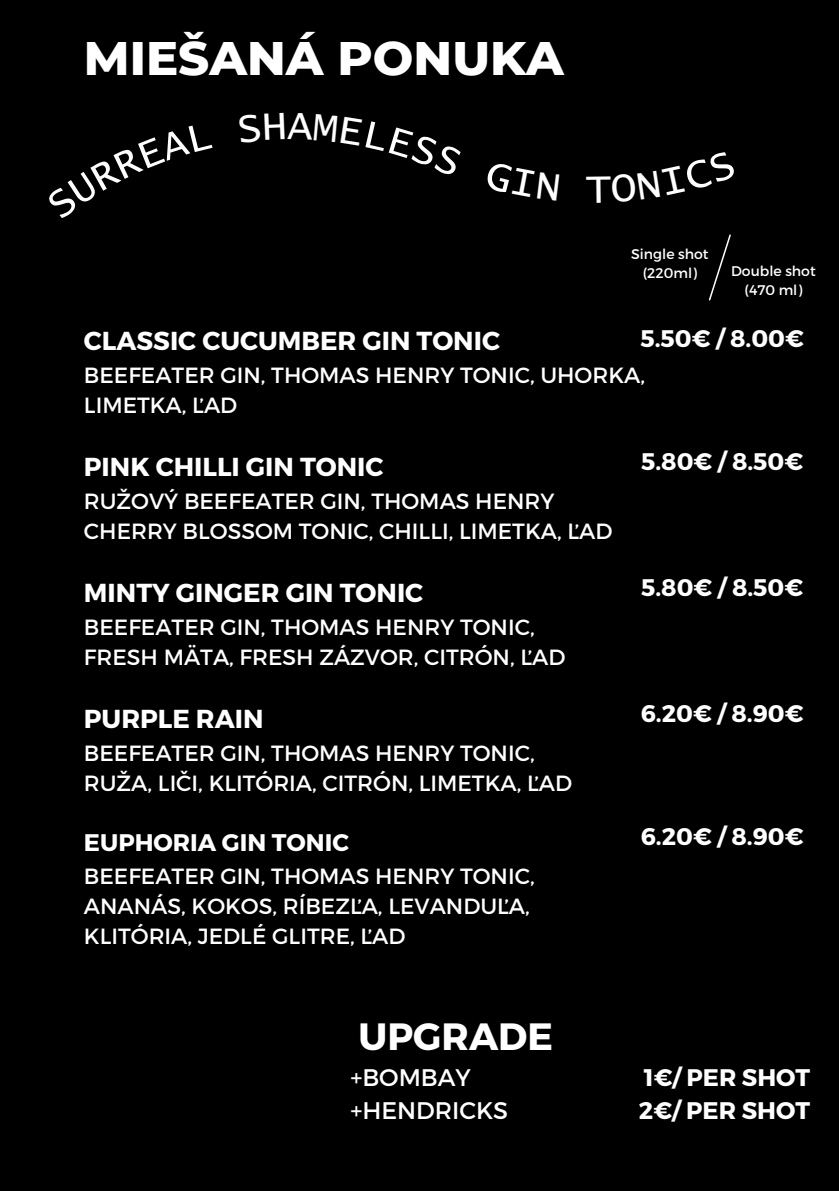
<style>
.page{position:relative;width:839px;height:1191px;background:#fff}
.page>*{position:absolute;margin:0;border:0;box-sizing:border-box;transform-origin:0 0}
.t1{font:800 48px "Montserrat";color:#fff}
.t2{font:700 38px "Montserrat";color:#fff}
.t3{font:700 26px "Montserrat";color:#fff}
.t4{font:700 24px "Montserrat";color:#fff}
.t5{font:24px "Montserrat";color:#fff}
.t6{font:22px/30px "Montserrat";color:#fff}
.t7{font:14px "Montserrat";color:#fff}
</style>
<div class="page">
<div style="left:0;top:0;width:838px;height:1191px;background:#000"></div>
<svg style="left:708px;top:234px;width:23px;height:67px"></svg>
<h1 class="t1" style="left:84px;top:29px;width:481px">MIEŠANÁ PONUKA</h1>
<h4 class="t7" style="left:631px;top:245px;width:79px">Single shot</h4>
<h4 class="t7" style="left:642px;top:264px;width:56px">(220ml)</h4>
<h4 class="t7" style="left:731px;top:262px;width:86px">Double shot</h4>
<h4 class="t7" style="left:744px;top:281px;width:59px">(470 ml)</h4>
<h3 class="t4" style="left:640px;top:323px;width:165px">5.50€ / 8.00€</h3>
<h2 class="t3" style="left:84px;top:323px;width:417px">CLASSIC CUCUMBER GIN TONIC</h2>
<h2 class="t6" style="left:84px;top:359px;width:562px">BEEFEATER GIN, THOMAS HENRY TONIC, UHORKA,<br>LIMETKA, ĽAD</h2>
<p class="t3" style="left:84px;top:449px;width:301px">PINK CHILLI GIN TONIC</p>
<p class="t6" style="left:84px;top:485px;width:530px">RUŽOVÝ BEEFEATER GIN, THOMAS HENRY<br>CHERRY BLOSSOM TONIC, CHILLI, LIMETKA, ĽAD</p>
<p class="t3" style="left:84px;top:575px;width:341px">MINTY GINGER GIN TONIC</p>
<p class="t6" style="left:84px;top:611px;width:483px">BEEFEATER GIN, THOMAS HENRY TONIC,<br>FRESH MÄTA, FRESH ZÁZVOR, CITRÓN, ĽAD</p>
<p class="t3" style="left:84px;top:701px;width:181px">PURPLE RAIN</p>
<p class="t6" style="left:84px;top:737px;width:489px">BEEFEATER GIN, THOMAS HENRY TONIC,<br>RUŽA, LIČI, KLITÓRIA, CITRÓN, LIMETKA, ĽAD</p>
<p class="t4" style="left:84px;top:826px;width:266px">EUPHORIA GIN TONIC</p>
<p class="t6" style="left:84px;top:860px;width:452px">BEEFEATER GIN, THOMAS HENRY TONIC,<br>ANANÁS, KOKOS, RÍBEZĽA, LEVANDUĽA,<br>KLITÓRIA, JEDLÉ GLITRE, ĽAD</p>
<h3 class="t4" style="left:641px;top:446px;width:163px">5.80€ / 8.50€</h3>
<h3 class="t4" style="left:641px;top:572px;width:163px">5.80€ / 8.50€</h3>
<h3 class="t4" style="left:640px;top:698px;width:164px">6.20€ / 8.90€</h3>
<h3 class="t4" style="left:640px;top:821px;width:164px">6.20€ / 8.90€</h3>
<h3 class="t2" style="left:358px;top:1012px;width:196px">UPGRADE</h3>
<h3 class="t5" style="left:350px;top:1062px;width:122px">+BOMBAY</h3>
<h3 class="t4" style="left:643px;top:1062px;width:168px">1€/ PER SHOT</h3>
<h3 class="t5" style="left:350px;top:1095px;width:159px">+HENDRICKS</h3>
<h3 class="t4" style="left:639px;top:1095px;width:172px">2€/ PER SHOT</h3>
</div>
